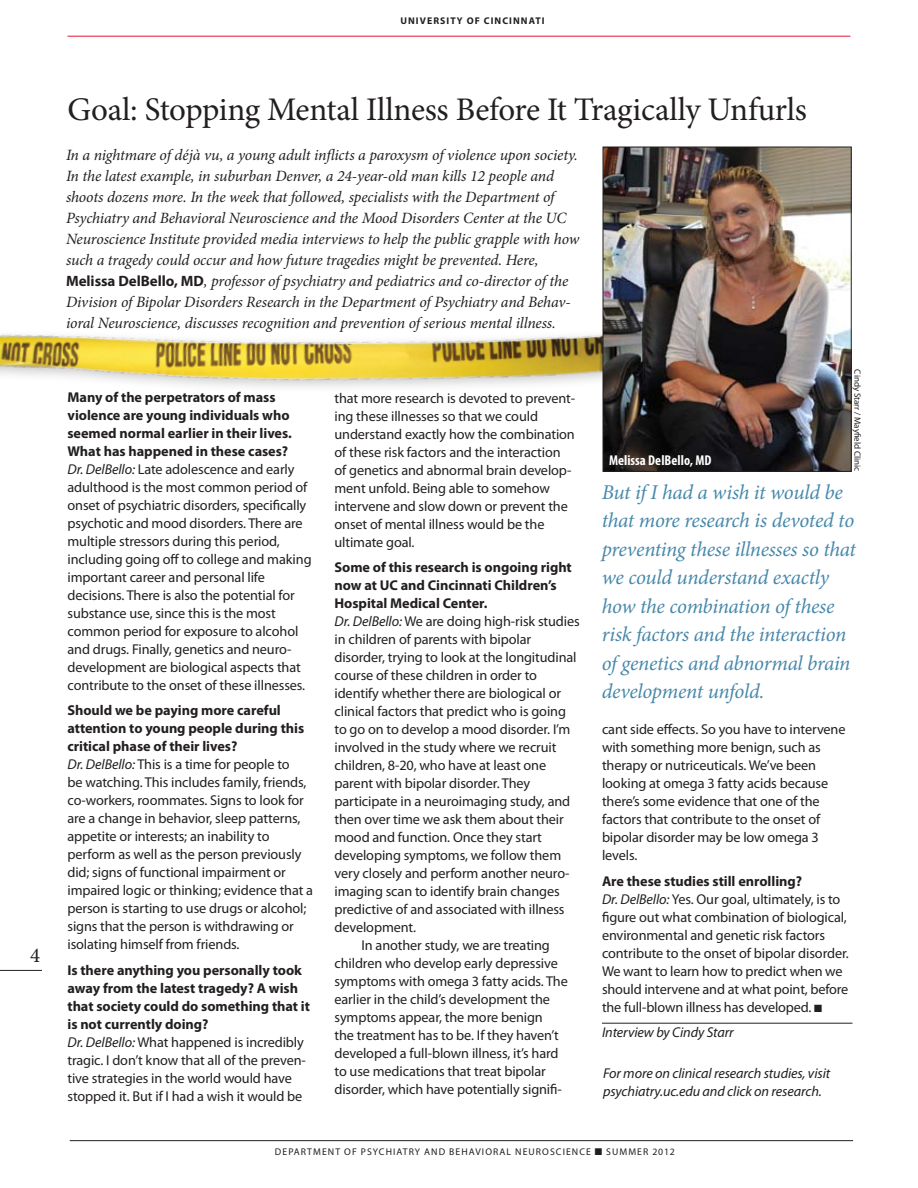
<style>
.page{position:relative;width:918px;height:1188px;background:#fff}
.page>*{position:absolute;margin:0;border:0;box-sizing:border-box;transform-origin:0 0}
.t1{font:33px "Minion Pro";letter-spacing:-.01em;color:#231f20}
.t2{font:italic 21px/28.5px "Minion Pro";letter-spacing:-.015em;color:#4888aa}
.t3{font:21px "Minion Pro";color:#231f20}
.t4{font:italic 15.75px/21px "Minion Pro";letter-spacing:-.01em;color:#231f20}
.t5{font:14.25px/18px "Myriad Pro";letter-spacing:-.01em;color:#231f20}
.t6{font:italic 14.25px/18px "Myriad Pro";letter-spacing:-.01em;color:#231f20}
.t7{font:700 14.25px "Myriad Pro";letter-spacing:-.005em;color:#231f20}
.t8{font:700 condensed 14.25px "Myriad Pro";letter-spacing:.005em;color:#fff}
.t9{font:9.75px "Myriad Pro";letter-spacing:.11em;color:#231f20}
.t10{font:700 9.75px "Myriad Pro";letter-spacing:.11em;color:#231f20}
.t11{font:9px "Myriad Pro";letter-spacing:-.005em;color:#231f20}
.s1{font-family:"Myriad Pro";font-weight:700;font-style:normal;font-size:15px}
.s2{font-weight:700}
.s3{font-style:italic}
</style>
<div class="page">
<hr style="left:0;top:970px;width:42px;height:1px;background:#231f20">
<hr style="left:68px;top:36px;width:782px;height:1px;background:#e31836">
<hr style="left:70px;top:1140px;width:783px;height:1px;background:#231f20">
<img style="left:0;top:324px;width:603px;height:62px">
<hr style="left:602px;top:1023px;width:250px;height:1px;background:#231f20">
<img style="left:605px;top:149px;width:245px;height:321px">
<div style="left:603px;top:147px;width:249px;height:325px;border:1px solid #231f20"></div>
<p class="t10" style="left:400px;top:14px;width:146px">University of Cincinnati</p>
<h2 class="t3" style="left:30px;top:942px;width:12px">4</h2>
<h1 class="t1" style="left:68px;top:87px;width:741px">Goal: Stopping Mental Illness Before It Tragically Unfurls</h1>
<p class="t4" style="left:66px;top:144px;width:515px">In a nightmare of déjà vu, a young adult inflicts a paroxysm of violence upon society.<br>In the latest example, in suburban Denver, a 24-year-old man kills 12 people and shoots dozens more. In the week that followed, specialists with the Department of Psychiatry and Behavioral Neuroscience and the Mood Disorders Center at the UC Neuroscience Institute provided media interviews to help the public grapple with how such a tragedy could occur and how future tragedies might be prevented. Here, <span class="s1">Melissa DelBello, MD</span>, professor of psychiatry and pediatrics and co-director of the Division of Bipolar Disorders Research in the Department of Psychiatry and Behav&shy;ioral Neuroscience, discusses recognition and prevention of serious mental illness.</p>
<p class="t5" style="left:68px;top:388px;width:246px"><span class="s2">Many of the perpetrators of mass violence are young individuals who seemed normal earlier in their lives.<br>What has happened in these cases?<br></span><span class="s3">Dr. DelBello:</span> Late adolescence and early adulthood is the most common period of onset of psychiatric disorders, specifically psychotic and mood disorders. There are multiple stressors during this period, including going off to college and making important career and personal life decisions. There is also the potential for substance use, since this is the most common period for exposure to alcohol and drugs. Finally, genetics and neuro&shy;development are biological aspects that contribute to the onset of these illnesses.</p>
<p class="t5" style="left:68px;top:701px;width:247px"><span class="s2">Should we be paying more careful attention to young people during this critical phase of their lives?<br></span><span class="s3">Dr. DelBello:</span> This is a time for people to<br>be watching. This includes family, friends, co-workers, roommates. Signs to look for are a change in behavior, sleep patterns, appetite or interests; an inability to perform as well as the person previously did; signs of functional impairment or impaired logic or thinking; evidence that a person is starting to use drugs or alcohol; signs that the person is withdrawing or isolating himself from friends.</p>
<p class="t5" style="left:67px;top:961px;width:244px"><span class="s2">Is there anything you personally took away from the latest tragedy? A wish that society could do something that it is not currently doing?<br></span><span class="s3">Dr. DelBello:</span> What happened is incredibly tragic. I don’t know that all of the preven&shy;tive strategies in the world would have stopped it. But if I had a wish it would be</p>
<p class="t5" style="left:334px;top:389px;width:242px">that more research is devoted to prevent&shy;ing these illnesses so that we could understand exactly how the combination of these risk factors and the interaction of genetics and abnormal brain develop&shy;ment unfold. Being able to somehow intervene and slow down or prevent the onset of mental illness would be the ultimate goal.</p>
<p class="t7" style="left:334px;top:558px;width:239px">Some of this research is ongoing right</p>
<p class="t7" style="left:334px;top:576px;width:224px">now at UC and Cincinnati Children’s</p>
<p class="t7" style="left:334px;top:594px;width:154px">Hospital Medical Center.</p>
<p class="t5" style="left:334px;top:612px;width:247px"><span class="s3">Dr. DelBello:</span> We are doing high-risk studies</p>
<p class="t5" style="left:334px;top:630px;width:198px">in children of parents with bipolar</p>
<p class="t5" style="left:334px;top:648px;width:244px">disorder, trying to look at the longitudinal</p>
<p class="t5" style="left:334px;top:666px;width:204px">course of these children in order to</p>
<p class="t5" style="left:334px;top:684px;width:228px">identify whether there are biological or</p>
<p class="t5" style="left:334px;top:702px;width:233px">clinical factors that predict who is going</p>
<p class="t5" style="left:334px;top:720px;width:237px">to go on to develop a mood disorder. I’m</p>
<p class="t5" style="left:334px;top:738px;width:224px">involved in the study where we recruit</p>
<p class="t5" style="left:334px;top:756px;width:213px">children, 8-20, who have at least one</p>
<p class="t5" style="left:334px;top:774px;width:197px">parent with bipolar disorder. They</p>
<p class="t5" style="left:334px;top:792px;width:237px">participate in a neuroimaging study, and</p>
<p class="t5" style="left:334px;top:810px;width:231px">then over time we ask them about their</p>
<p class="t5" style="left:334px;top:828px;width:209px">mood and function. Once they start</p>
<p class="t5" style="left:334px;top:846px;width:228px">developing symptoms, we follow them</p>
<p class="t5" style="left:334px;top:864px;width:237px">very closely and perform another neuro-</p>
<p class="t5" style="left:334px;top:882px;width:227px">imaging scan to identify brain changes</p>
<p class="t5" style="left:334px;top:900px;width:232px">predictive of and associated with illness</p>
<p class="t5" style="left:334px;top:918px;width:83px">development.</p>
<p class="t5" style="left:362px;top:936px;width:190px">I n another study, we are treating</p>
<p class="t5" style="left:334px;top:954px;width:225px">children who develop early depressive</p>
<p class="t5" style="left:334px;top:972px;width:235px">symptoms with omega 3 fatty acids. The</p>
<p class="t5" style="left:334px;top:990px;width:217px">earlier in the child’s development the</p>
<p class="t5" style="left:334px;top:1008px;width:210px">symptoms appear, the more benign</p>
<p class="t5" style="left:334px;top:1026px;width:226px">the treatment has to be. If they haven’t</p>
<p class="t5" style="left:334px;top:1044px;width:226px">developed a full-blown illness, it’s hard</p>
<p class="t5" style="left:334px;top:1062px;width:213px">to use medications that treat bipolar</p>
<p class="t5" style="left:334px;top:1080px;width:229px">disorder, which have potentially signifi-</p>
<p class="t11" style="left:863px;top:369px;width:104px;rotate:90deg">Cindy Starr / Mayfield Clinic</p>
<p class="t8" style="left:609px;top:452px;width:104px">Melissa DelBello, MD</p>
<p class="t2" style="left:602px;top:478px;width:256px">But if I had a wish it would be that more research is devoted to preventing these illnesses so that we could understand exactly how the combination of these risk factors and the interaction of genetics and abnormal brain development unfold.</p>
<p class="t5" style="left:602px;top:720px;width:245px">cant side effects. So you have to intervene with something more benign, such as therapy or nutriceuticals. We’ve been looking at omega 3 fatty acids because there’s some evidence that one of the factors that contribute to the onset of bipolar disorder may be low omega 3 levels.</p>
<p class="t5" style="left:602px;top:872px;width:248px"><span class="s2">Are these studies still enrolling?<br></span><span class="s3">Dr. DelBello:</span> Yes. Our goal, ultimately, is to figure out what combination of biological, environmental and genetic risk factors contribute to the onset of bipolar disorder.<br>We want to learn how to predict when we should intervene and at what point, before the full-blown illness has developed. ■</p>
<p class="t6" style="left:602px;top:1023px;width:133px">Interview by Cindy Starr</p>
<p class="t6" style="left:603px;top:1064px;width:229px">For more on clinical research studies, visit psychiatry.uc.edu and click on research.</p>
<p class="t9" style="left:275px;top:1145px;width:40px">Departme</p>
<p class="t9" style="left:328px;top:1145px;width:47px">nt of Psych</p>
<p class="t9" style="left:393px;top:1145px;width:130px">iatry and Behavioral Neu</p>
<p class="t9" style="left:536px;top:1145px;width:14px">rosc</p>
<p class="t9" style="left:563px;top:1145px;width:52px">ience ■ summe</p>
<p class="t9" style="left:643px;top:1145px;width:33px">r 2012</p>
</div>
